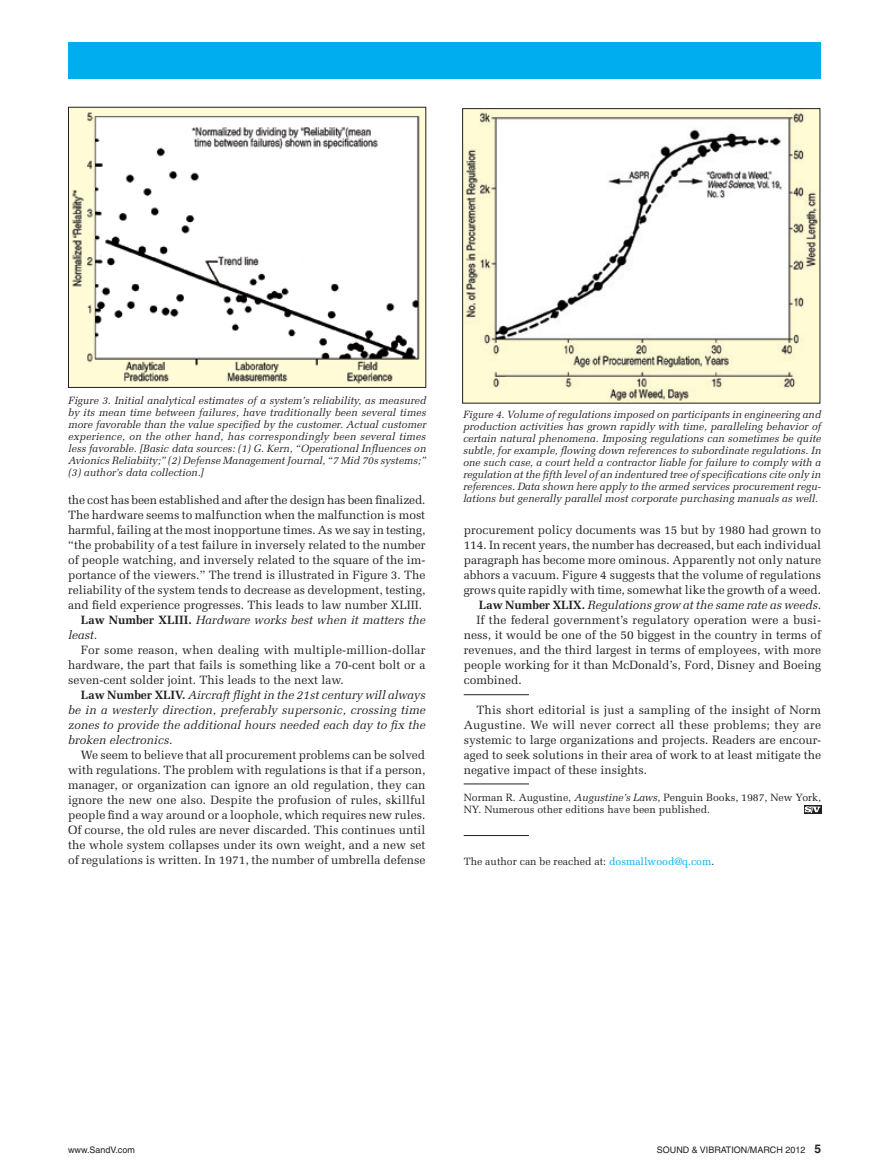
<style>
.page{position:relative;width:878px;height:1175px;background:#fff}
.page>*{position:absolute;margin:0;border:0;box-sizing:border-box;transform-origin:0 0}
.t1{font:12px/15px "Melior";color:#231f20;text-align:justify}
.t2{font:italic 12px/15px "Melior";color:#231f20;text-align:justify}
.t3{font:italic 10.5px/12px "Melior";color:#231f20;text-align:justify}
.t4{font:10.5px/12px "Melior";color:#231f20}
.t5{font:9px "Helvetica";color:#231f20}
.s1{font-weight:700;font-style:normal}
.s2{font-style:italic}
.s3{color:#00aeef}
.s4{font-weight:700;font-size:12px}
</style>
<div class="page">
<img style="left:70px;top:109px;width:354px;height:277px">
<div style="left:68px;top:107px;width:358px;height:281px;border:1px solid #231f20"></div>
<div style="left:68px;top:43px;width:753px;height:36px;background:#00aeef"></div>
<svg style="left:804px;top:805px;width:16px;height:9px"></svg>
<hr style="left:463px;top:835px;width:66px;height:1px;background:#231f20">
<hr style="left:463px;top:783px;width:66px;height:1px;background:#231f20">
<hr style="left:463px;top:694px;width:66px;height:1px;background:#231f20">
<img style="left:464px;top:110px;width:354px;height:291px">
<div style="left:462px;top:108px;width:358px;height:295px;border:1px solid #231f20"></div>
<p class="t3" style="left:68px;top:394px;width:359px">Figure 3. Initial analytical estimates of a system’s reliability, as measured by its mean time between failures, have traditionally been several times more favorable than the value specified by the customer. Actual customer experience, on the other hand, has correspondingly been several times less favorable. [Basic data sources: (1) G. Kern, “Operational Influences on Avionics Reliabiity;” (2) Defense Management Journal, “7 Mid 70s systems;” (3) author’s data collection.]</p>
<p class="t1" style="left:68px;top:492px;width:359px">the cost has been established and after the design has been finalized.</p>
<p class="t1" style="left:68px;top:507px;width:359px">The hardware seems to malfunction when the malfunction is most</p>
<p class="t1" style="left:68px;top:522px;width:359px">harmful, failing at the most inopportune times. As we say in testing,</p>
<p class="t1" style="left:68px;top:537px;width:359px">“the probability of a test failure in inversely related to the number</p>
<p class="t1" style="left:68px;top:552px;width:359px">of people watching, and inversely related to the square of the im-</p>
<p class="t1" style="left:68px;top:567px;width:359px">portance of the viewers.” The trend is illustrated in Figure 3. The</p>
<p class="t1" style="left:68px;top:582px;width:359px">reliability of the system tends to decrease as development, testing,</p>
<p class="t1" style="left:68px;top:597px;width:355px">and field experience progresses. This leads to law number XLIII.</p>
<p class="t2" style="left:81px;top:612px;width:346px"><span class="s1">Law Number XLIII.</span> Hardware works best when it matters the</p>
<p class="t2" style="left:68px;top:627px;width:31px">least.</p>
<p class="t1" style="left:68px;top:642px;width:359px;text-indent:13px">For some reason, when dealing with multiple-million-dollar hardware, the part that fails is something like a 70-cent bolt or a seven-cent solder joint. This leads to the next law.</p>
<p class="t2" style="left:68px;top:687px;width:359px;text-indent:13px"><span class="s1">Law Number XLIV.</span> Aircraft flight in the 21st century will always be in a westerly direction, preferably supersonic, crossing time zones to provide the additional hours needed each day to fix the broken electronics.</p>
<p class="t1" style="left:68px;top:747px;width:359px;text-indent:13px">We seem to believe that all procurement problems can be solved with regulations. The problem with regulations is that if a person, manager, or organization can ignore an old regulation, they can ignore the new one also. Despite the profusion of rules, skillful people find a way around or a loophole, which requires new rules.<br>Of course, the old rules are never discarded. This continues until the whole system collapses under its own weight, and a new set of regulations is written. In 1971, the number of umbrella defense</p>
<p class="t3" style="left:463px;top:408px;width:359px">Figure 4. Volume of regulations imposed on participants in engineering and production activities has grown rapidly with time, paralleling behavior of certain natural phenomena. Imposing regulations can sometimes be quite subtle, for example, flowing down references to subordinate regulations. In one such case, a court held a contractor liable for failure to comply with a regulation at the fifth level of an indentured tree of specifications cite only in references. Data shown here apply to the armed services procurement regu&shy;lations but generally parallel most corporate purchasing manuals as well.</p>
<p class="t1" style="left:463px;top:522px;width:359px">procurement policy documents was 15 but by 1980 had grown to</p>
<p class="t1" style="left:463px;top:537px;width:359px">114. In recent years, the number has decreased, but each individual</p>
<p class="t1" style="left:463px;top:552px;width:359px">paragraph has become more ominous. Apparently not only nature</p>
<p class="t1" style="left:463px;top:567px;width:359px">abhors a vacuum. Figure 4 suggests that the volume of regulations</p>
<p class="t1" style="left:463px;top:582px;width:359px">grows quite rapidly with time, somewhat like the growth of a weed.</p>
<p class="t2" style="left:479px;top:597px;width:343px"><span class="s1">Law Number XLIX.</span> Regulations grow at the same rate as weeds.</p>
<p class="t1" style="left:476px;top:612px;width:346px">If the federal government’s regulatory operation were a busi-</p>
<p class="t1" style="left:463px;top:627px;width:359px">ness, it would be one of the 50 biggest in the country in terms of</p>
<p class="t1" style="left:463px;top:642px;width:359px">revenues, and the third largest in terms of employees, with more</p>
<p class="t1" style="left:463px;top:657px;width:359px">people working for it than McDonald’s, Ford, Disney and Boeing</p>
<p class="t1" style="left:463px;top:672px;width:60px">combined.</p>
<p class="t1" style="left:463px;top:702px;width:359px;text-indent:13px">This short editorial is just a sampling of the insight of Norm Augustine. We will never correct all these problems; they are systemic to large organizations and projects. Readers are encour&shy;aged to seek solutions in their area of work to at least mitigate the negative impact of these insights.</p>
<p class="t4" style="left:463px;top:791px;width:359px">Norman R. Augustine, <span class="s2">Augustine’s Laws</span>, Penguin Books, 1987, New York,<br>NY. Numerous other editions have been published.</p>
<p class="t4" style="left:463px;top:855px;width:252px">The author can be reached at: <span class="s3">dosmallwood@q.com</span>.</p>
<p class="t5" style="left:68px;top:1144px;width:68px">www.SandV.com</p>
<p class="t5" style="left:656px;top:1144px;width:166px">SOUND &amp; VIBRATION/MARCH 2012 <span class="s4">5</span></p>
</div>
